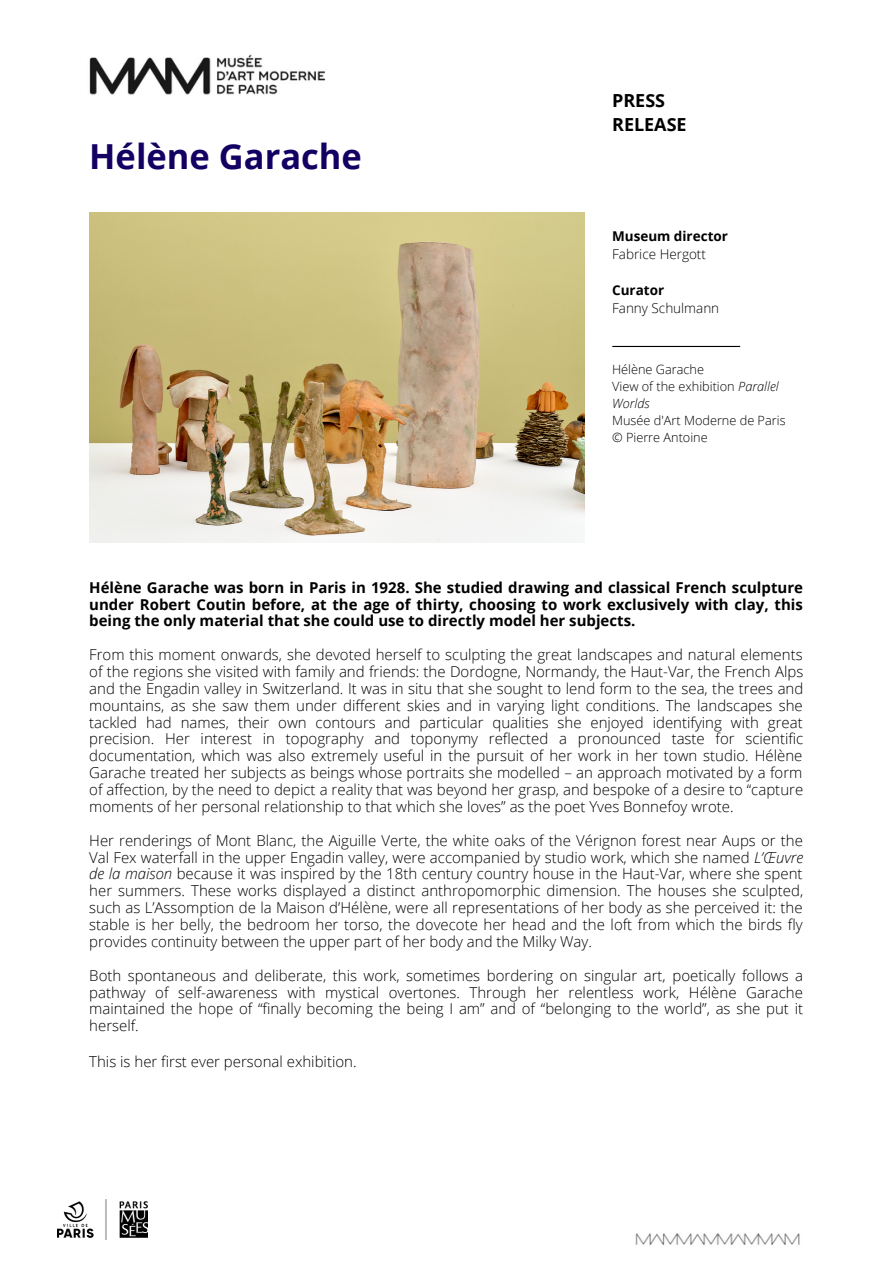
<style>
.page{position:relative;width:893px;height:1264px;background:#fff}
.page>*{position:absolute;margin:0;border:0;box-sizing:border-box;transform-origin:0 0}
.t1{font:700 34.5px "Open Sans";color:#140062}
.t2{font:700 18px "Open Sans";color:#000}
.t3{font:300 15px/16.8px "Open Sans";color:#000;text-align:justify}
.t4{font:700 15px/16.8px "Open Sans";color:#000;text-align:justify}
.t5{font:300 13.5px "Open Sans";color:#000}
.t6{font:700 13.5px "Open Sans";color:#000}
.t7{font:300 12.75px/17px "Open Sans";color:#000}
.s1{font-style:italic}
</style>
<div class="page">
<img style="left:89px;top:54px;width:236px;height:41px">
<img style="left:635px;top:1233px;width:165px;height:12px">
<img style="left:57px;top:1199px;width:90px;height:40px">
<hr style="left:612px;top:346px;width:127px;height:1px;background:#000">
<img style="left:89px;top:212px;width:495px;height:331px">
<p class="t1" style="left:89px;top:132px;width:274px">Hélène Garache</p>
<p class="t2" style="left:612px;top:87px;width:55px">PRESS</p>
<p class="t2" style="left:612px;top:112px;width:76px">RELEASE</p>
<p class="t6" style="left:612px;top:226px;width:117px">Museum director</p>
<p class="t5" style="left:612px;top:244px;width:95px">Fabrice Hergott</p>
<p class="t6" style="left:612px;top:280px;width:54px">Curator</p>
<p class="t5" style="left:612px;top:298px;width:109px">Fanny Schulmann</p>
<p class="t7" style="left:612px;top:360px;width:93px">Hélène Garache</p>
<p class="t7" style="left:612px;top:377px;width:168px">View of the exhibition <span class="s1">Parallel<br>Worlds</span></p>
<p class="t7" style="left:612px;top:411px;width:175px">Musée d'Art Moderne de Paris</p>
<p class="t7" style="left:612px;top:428px;width:97px">© Pierre Antoine</p>
<p class="t4" style="left:89px;top:578px;width:715px">Hélène Garache was born in Paris in 1928. She studied drawing and classical French sculpture under Robert Coutin before, at the age of thirty, choosing to work exclusively with clay, this being the only material that she could use to directly model her subjects.</p>
<p class="t3" style="left:89px;top:646px;width:715px">From this moment onwards, she devoted herself to sculpting the great landscapes and natural elements of the regions she visited with family and friends: the Dordogne, Normandy, the Haut-Var, the French Alps and the Engadin valley in Switzerland. It was in situ that she sought to lend form to the sea, the trees and mountains, as she saw them under different skies and in varying light conditions. The landscapes she tackled had names, their own contours and particular qualities she enjoyed identifying with great precision. Her interest in topography and toponymy reflected a pronounced taste for scientific documentation, which was also extremely useful in the pursuit of her work in her town studio. Hélène Garache treated her subjects as beings whose portraits she modelled – an approach motivated by a form of affection, by the need to depict a reality that was beyond her grasp, and bespoke of a desire to “capture moments of her personal relationship to that which she loves” as the poet Yves Bonnefoy wrote.</p>
<p class="t3" style="left:89px;top:831px;width:715px">Her renderings of Mont Blanc, the Aiguille Verte, the white oaks of the Vérignon forest near Aups or the Val Fex waterfall in the upper Engadin valley, were accompanied by studio work, which she named <span class="s1">L’Œuvre de la maison</span> because it was inspired by the 18th century country house in the Haut-Var, where she spent her summers. These works displayed a distinct anthropomorphic dimension. The houses she sculpted, such as L’Assomption de la Maison d’Hélène, were all representations of her body as she perceived it: the stable is her belly, the bedroom her torso, the dovecote her head and the loft from which the birds fly provides continuity between the upper part of her body and the Milky Way.</p>
<p class="t3" style="left:89px;top:966px;width:715px">Both spontaneous and deliberate, this work, sometimes bordering on singular art, poetically follows a pathway of self-awareness with mystical overtones. Through her relentless work, Hélène Garache maintained the hope of “finally becoming the being I am” and of “belonging to the world”, as she put it herself.</p>
<p class="t3" style="left:89px;top:1053px;width:269px">This is her first ever personal exhibition.</p>
</div>
